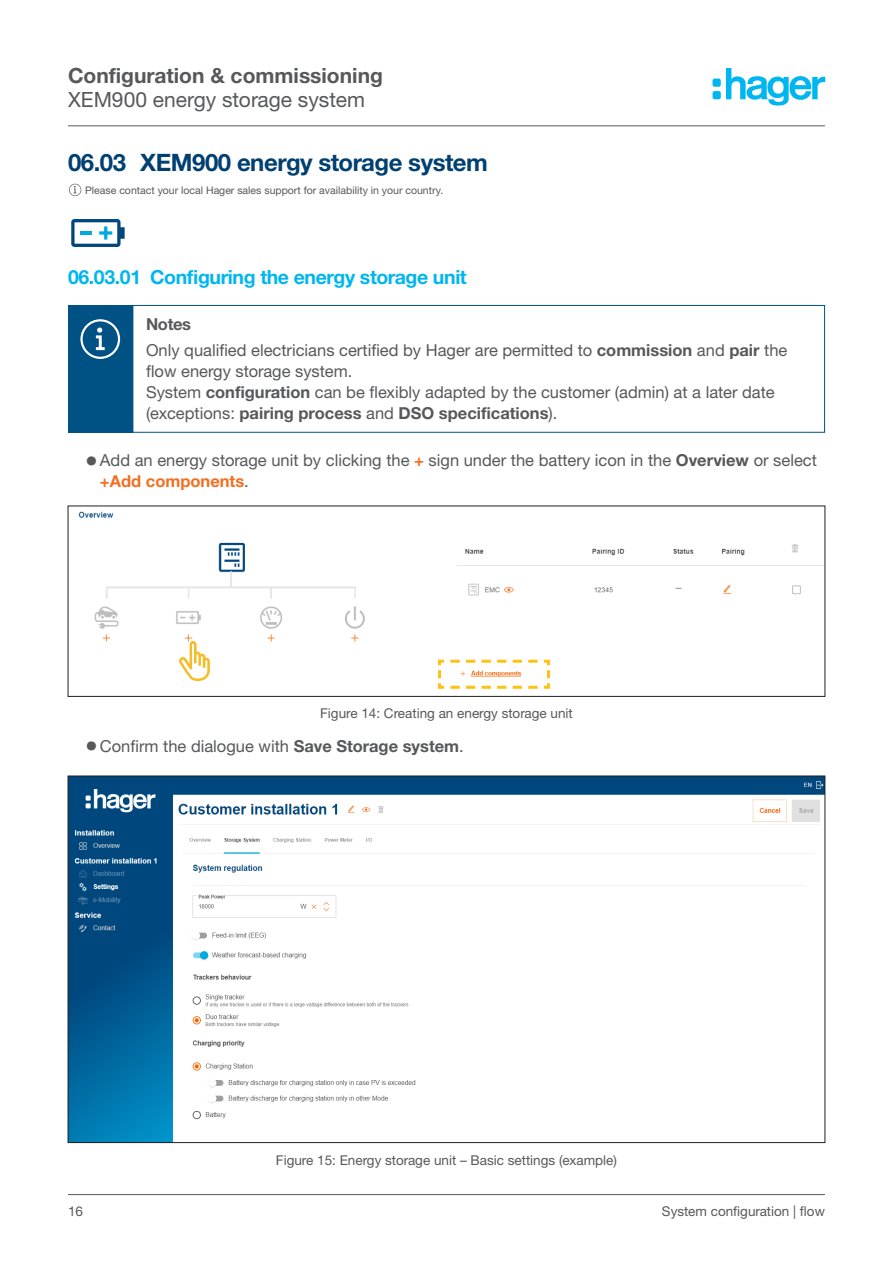
<style>
.page{position:relative;width:893px;height:1263px;background:#fff}
.page>*{position:absolute;margin:0;border:0;box-sizing:border-box;transform-origin:0 0}
.t1{font:700 24px "Helvetica Neue LTW1 G";letter-spacing:-.02em;color:#004071}
.t2{font:700 21px "Helvetica Neue LTW1 G";color:#57585a}
.t3{font:21px "Helvetica Neue LTW1 G";color:#57585a}
.t4{font:700 19.5px "Helvetica Neue LTW1 G";letter-spacing:-.02em;color:#00b6f0}
.notice_text{font:16.5px/21px "Helvetica Neue LTW1 G";color:#57585a}
.notice_headline{font:700 16.5px "Helvetica Neue LTW1 G";letter-spacing:-.02em;color:#57585a}
.t5{font:13.5px "Helvetica Neue LTW1 G";color:#57585a}
.footnote{font:10.5px "Helvetica Neue LTW1 G";color:#57585a}
.s1{font-weight:700}
.s2{font-size:25.5px}
.s3{font-weight:700;color:#f36e21}
</style>
<div class="page">
<hr style="left:68px;top:125px;width:757px;height:1px;background:#57585a">
<hr style="left:68px;top:1194px;width:757px;height:1px;background:#57585a">
<svg style="left:69px;top:184px;width:12px;height:12px"></svg>
<svg style="left:71px;top:219px;width:54px;height:28px"></svg>
<div style="left:133px;top:305px;width:692px;height:128px;border:1px solid #005285"></div>
<div style="left:68px;top:305px;width:65px;height:128px;background:#005285"></div>
<svg style="left:80px;top:319px;width:40px;height:40px"></svg>
<img style="left:78px;top:511px;width:745px;height:131px">
<div style="left:68px;top:506px;width:757px;height:191px;border:1px solid #231f20"></div>
<svg style="left:179px;top:641px;width:31px;height:40px"></svg>
<svg style="left:438px;top:659px;width:112px;height:30px"></svg>
<img style="left:70px;top:778px;width:753px;height:363px">
<svg style="left:713px;top:68px;width:112px;height:38px"></svg>
<p class="t2" style="left:68px;top:63px;width:316px">Configuration &amp; commissioning</p>
<p class="t3" style="left:68px;top:87px;width:298px">XEM900 energy storage system</p>
<p class="t1" style="left:68px;top:148px;width:421px">06.03 XEM900 energy storage system</p>
<p class="footnote" style="left:85px;top:184px;width:360px">Please contact your local Hager sales support for availability in your country.</p>
<p class="t4" style="left:68px;top:265px;width:400px">06.03.01 Configuring the energy storage unit</p>
<p class="notice_headline" style="left:146px;top:314px;width:47px">Notes</p>
<p class="notice_text" style="left:146px;top:339px;width:643px">Only qualified electricians certified by Hager are permitted to <span class="s1">commission</span> and <span class="s1">pair</span> the flow energy storage system.</p>
<p class="notice_text" style="left:146px;top:381px;width:630px">System <span class="s1">configuration</span> can be flexibly adapted by the customer (admin) at a later date (exceptions: <span class="s1">pairing process</span> and <span class="s1">DSO specifications</span>).</p>
<p class="notice_text" style="left:100px;top:450px;width:718px;text-indent:-15px"><span class="s2">•</span>Add an energy storage unit by clicking the <span class="s3">+</span> sign under the battery icon in the <span class="s1">Overview</span> or select <span class="s3">+Add components</span>.</p>
<p class="t5" style="left:320px;top:705px;width:254px">Figure 14: Creating an energy storage unit</p>
<p class="notice_text" style="left:85px;top:735px;width:380px"><span class="s2">•</span>Confirm the dialogue with <span class="s1">Save Storage system</span>.</p>
<p class="t5" style="left:276px;top:1152px;width:343px">Figure 15: Energy storage unit – Basic settings (example)</p>
<p class="t5" style="left:68px;top:1203px;width:17px">16</p>
<p class="t5" style="left:662px;top:1203px;width:164px">System configuration | flow</p>
</div>
